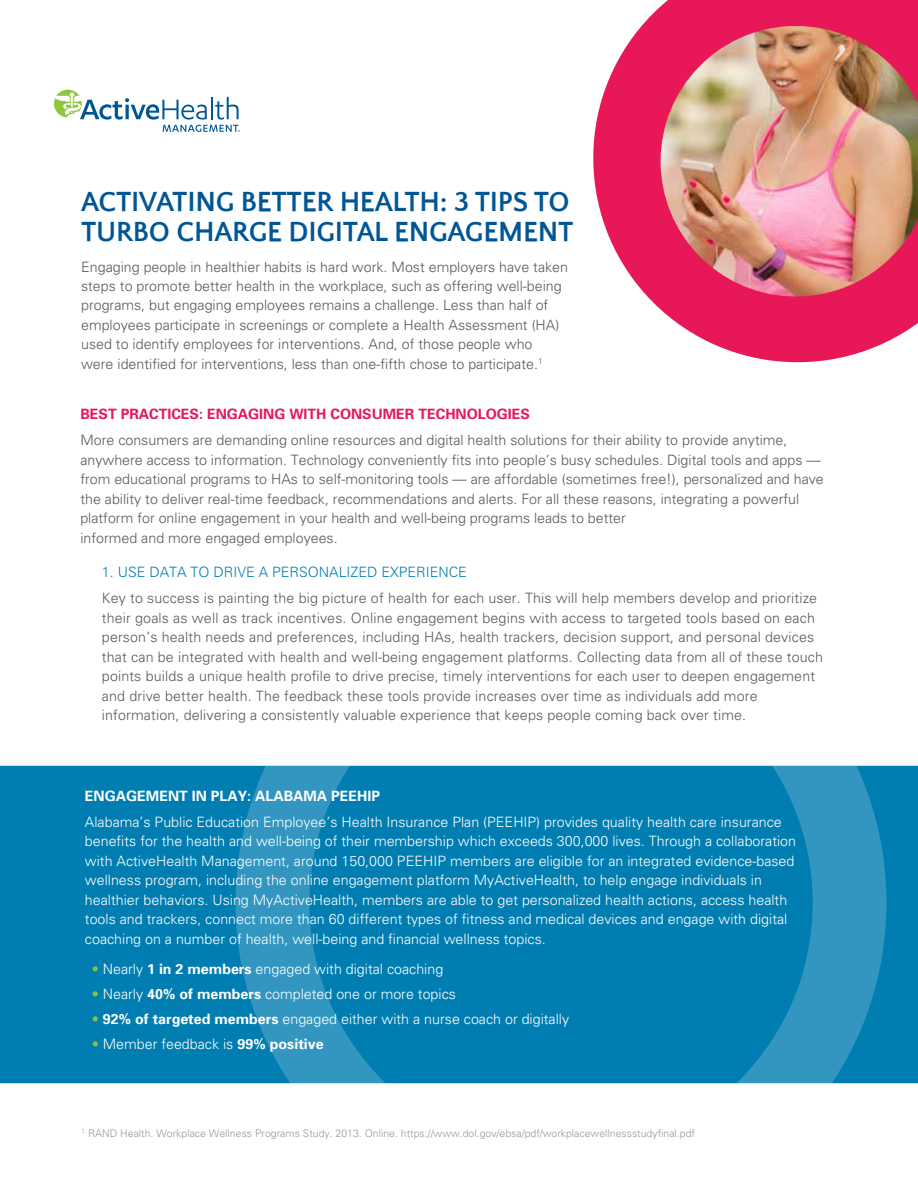
<style>
.page{position:relative;width:918px;height:1188px;background:#fff}
.page>*{position:absolute;margin:0;border:0;box-sizing:border-box;transform-origin:0 0}
.t1{font:700 28.5px/30.5px "Quattrocento Sans";letter-spacing:-.01em;color:#005695}
.t2{font:300 14.25px/19.5px "Univers";color:#58595b}
.t3{font:300 14.25px/19.5px "Univers";color:#fff}
.t4{font:700 14.25px "Univers";color:#e81758}
.t5{font:300 14.25px "Univers";color:#007db1}
.t6{font:700 14.25px "Univers";color:#fff}
.t7{font:300 10.5px "Univers";color:#989899}
.s1{color:#8ebe46}
.s2{font-weight:700}
</style>
<div class="page">
<div style="left:0;top:766px;width:918px;height:317px;background:#007db1"></div>
<svg style="left:236px;top:765px;width:651px;height:319px;background:#0d83b4"></svg>
<svg style="left:54px;top:90px;width:186px;height:42px"></svg>
<svg style="left:593px;top:0;width:325px;height:362px;fill:#e81758"></svg>
<img style="left:661px;top:26px;width:257px;height:270px">
<h1 class="t1" style="left:81px;top:187px;width:494px">ACTIVATING BETTER HEALTH: 3 TIPS TO<br>TURBO CHARGE DIGITAL ENGAGEMENT</h1>
<p class="t2" style="left:81px;top:256px;width:489px">Engaging people in healthier habits is hard work. Most employers have taken steps to promote better health in the workplace, such as offering well-being programs, but engaging employees remains a challenge. Less than half of employees participate in screenings or complete a Health Assessment (HA) used to identify employees for interventions. And, of those people who were identified for interventions, less than one-fifth chose to participate.<sup>1</sup></p>
<p class="t4" style="left:80px;top:405px;width:451px">BEST PRACTICES: ENGAGING WITH CONSUMER TECHNOLOGIES</p>
<p class="t2" style="left:80px;top:430px;width:745px">More consumers are demanding online resources and digital health solutions for their ability to provide anytime, anywhere access to information. Technology conveniently fits into people’s busy schedules. Digital tools and apps — from educational programs to HAs to self-monitoring tools — are affordable (sometimes free!), personalized and have the ability to deliver real-time feedback, recommendations and alerts. For all these reasons, integrating a powerful platform for online engagement in your health and well-being programs leads to better<br>informed and more engaged employees.</p>
<p class="t5" style="left:102px;top:564px;width:367px">1. USE DATA TO DRIVE A PERSONALIZED EXPERIENCE</p>
<p class="t2" style="left:102px;top:588px;width:723px">Key to success is painting the big picture of health for each user. This will help members develop and prioritize their goals as well as track incentives. Online engagement begins with access to targeted tools based on each person’s health needs and preferences, including HAs, health trackers, decision support, and personal devices that can be integrated with health and well-being engagement platforms. Collecting data from all of these touch points builds a unique health profile to drive precise, timely interventions for each user to deepen engagement and drive better health. The feedback these tools provide increases over time as individuals add more information, delivering a consistently valuable experience that keeps people coming back over time.</p>
<p class="t6" style="left:85px;top:787px;width:297px">ENGAGEMENT IN PLAY: ALABAMA PEEHIP</p>
<p class="t3" style="left:85px;top:812px;width:713px">Alabama’s Public Education Employee’s Health Insurance Plan (PEEHIP) provides quality health care insurance benefits for the health and well-being of their membership which exceeds 300,000 lives. Through a collaboration with ActiveHealth Management, around 150,000 PEEHIP members are eligible for an integrated evidence-based wellness program, including the online engagement platform MyActiveHealth, to help engage individuals in healthier behaviors. Using MyActiveHealth, members are able to get personalized health actions, access health tools and trackers, connect more than 60 different types of fitness and medical devices and engage with digital coaching on a number of health, well-being and financial wellness topics.</p>
<p class="t3" style="left:92px;top:959px;width:353px"><span class="s1">•</span> Nearly <span class="s2">1 in 2 members</span> engaged with digital coaching</p>
<p class="t3" style="left:92px;top:984px;width:366px"><span class="s1">•</span> Nearly <span class="s2">40% of members</span> completed one or more topics</p>
<p class="t3" style="left:92px;top:1009px;width:479px"><span class="s1">•</span> <span class="s2">92% of targeted members</span> engaged either with a nurse coach or digitally</p>
<p class="t3" style="left:92px;top:1034px;width:234px"><span class="s1">•</span> Member feedback is <span class="s2">99% positive</span></p>
<p class="t7" style="left:81px;top:1127px;width:615px"><sup>1.</sup> RAND Health. Workplace Wellness Programs Study. 2013. Online. https://www.dol.gov/ebsa/pdf/workplacewellnessstudyfinal.pdf</p>
</div>
